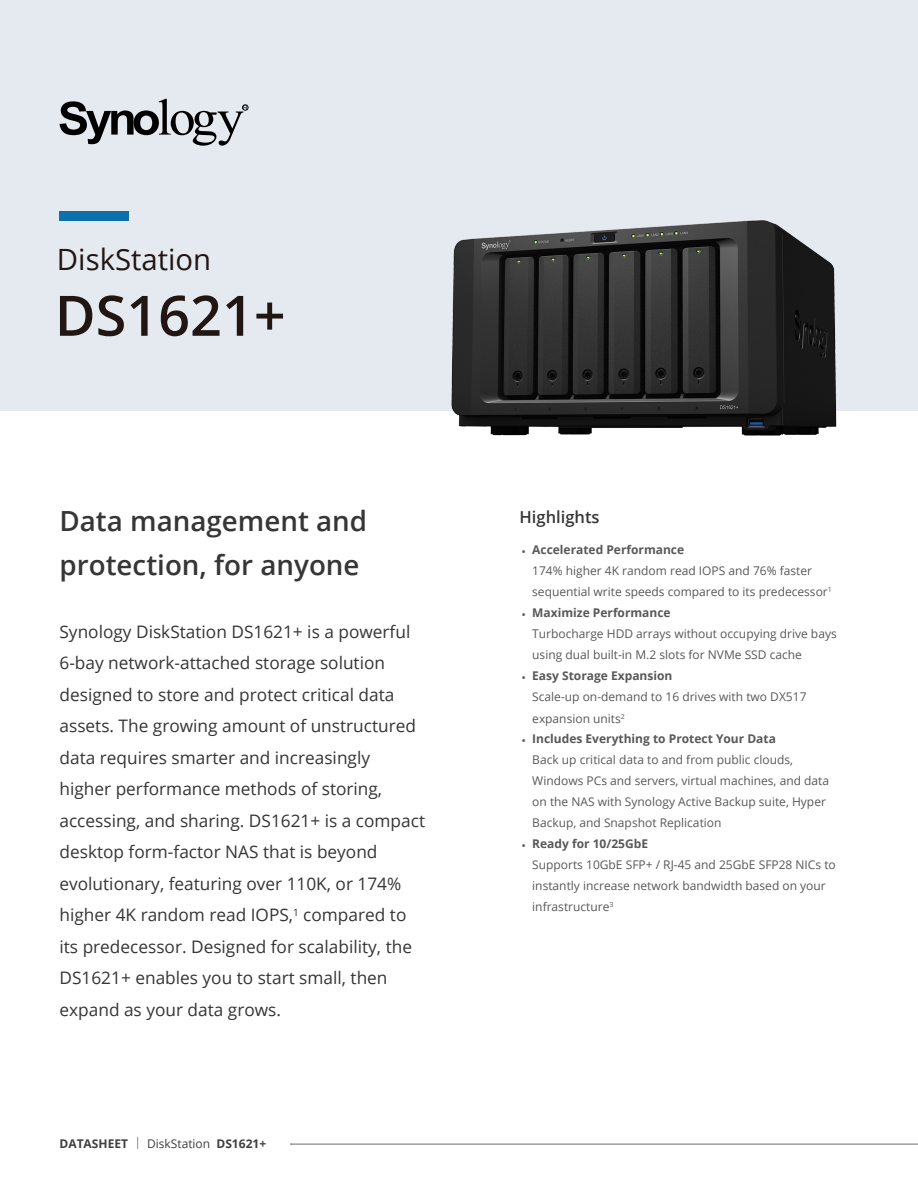
<style>
.page{position:relative;width:918px;height:1188px;background:#fff}
.page>*{position:absolute;margin:0;border:0;box-sizing:border-box;transform-origin:0 0}
.t1{font:600 55.8px "Open Sans";color:#221613}
.t2{font:29.25px "Open Sans";color:#221613}
.t3{font:600 27.75px/43.5px "Open Sans";color:#363637}
.t4{font:17.25px/31.5px "Open Sans";color:#353537}
.t5{font:600 16.5px "Open Sans";color:#363637}
.t6{font:12px/21px "Open Sans";color:#58585b}
.t7{font:700 12px "Open Sans";color:#404042}
.s1{font-weight:300}
.s2{font-weight:400}
.s3{font-weight:700}
</style>
<div class="page">
<div style="left:0;top:0;width:918px;height:410px;background:#e5eaf0"></div>
<div style="left:60px;top:211px;width:69px;height:10px;background:#0d70aa"></div>
<svg style="left:60px;top:99px;width:188px;height:47px"></svg>
<img style="left:439px;top:220px;width:412px;height:216px">
<hr style="left:291px;top:1144px;width:627px;height:1px;background:#6d6e71">
<h2 class="t2" style="left:57px;top:240px;width:156px">DiskStation</h2>
<h1 class="t1" style="left:55px;top:277px;width:232px">DS1621+</h1>
<h3 class="t3" style="left:60px;top:499px;width:309px">Data management and protection, for anyone</h3>
<p class="t4" style="left:60px;top:616px;width:367px">Synology DiskStation DS1621+ is a powerful 6-bay network-attached storage solution designed to store and protect critical data assets. The growing amount of unstructured data requires smarter and increasingly higher performance methods of storing, accessing, and sharing. DS1621+ is a compact desktop form-factor NAS that is beyond evolutionary, featuring over 110K, or 174% higher 4K random read IOPS,<sup>1</sup> compared to its predecessor. Designed for scalability, the DS1621+ enables you to start small, then expand as your data grows.</p>
<p class="t7" style="left:60px;top:1135px;width:208px">DATASHEET <span class="s1">|</span> <span class="s2">DiskStation</span> DS1621+</p>
<h3 class="t5" style="left:520px;top:506px;width:82px">Highlights</h3>
<p class="t6" style="left:532px;top:539px;width:301px;text-indent:-11px">• <span class="s3">Accelerated Performance<br></span>174% higher 4K random read IOPS and 76% faster sequential write speeds compared to its predecessor<sup>1</sup></p>
<p class="t6" style="left:532px;top:602px;width:306px;text-indent:-11px">• <span class="s3">Maximize Performance<br></span>Turbocharge HDD arrays without occupying drive bays using dual built-in M.2 slots for NVMe SSD cache</p>
<p class="t6" style="left:532px;top:665px;width:276px;text-indent:-11px">• <span class="s3">Easy Storage Expansion<br></span>Scale-up on-demand to 16 drives with two DX517</p>
<p class="t6" style="left:532px;top:708px;width:94px">expansion units<sup>2</sup></p>
<p class="t6" style="left:532px;top:728px;width:298px;text-indent:-11px">• <span class="s3">Includes Everything to Protect Your Data<br></span>Back up critical data to and from public clouds, Windows PCs and servers, virtual machines, and data on the NAS with Synology Active Backup suite, Hyper Backup, and Snapshot Replication</p>
<p class="t6" style="left:532px;top:833px;width:305px;text-indent:-11px">• <span class="s3">Ready for 10/25GbE<br></span>Supports 10GbE SFP+ / RJ-45 and 25GbE SFP28 NICs to instantly increase network bandwidth based on your infrastructure<sup>3</sup></p>
</div>
